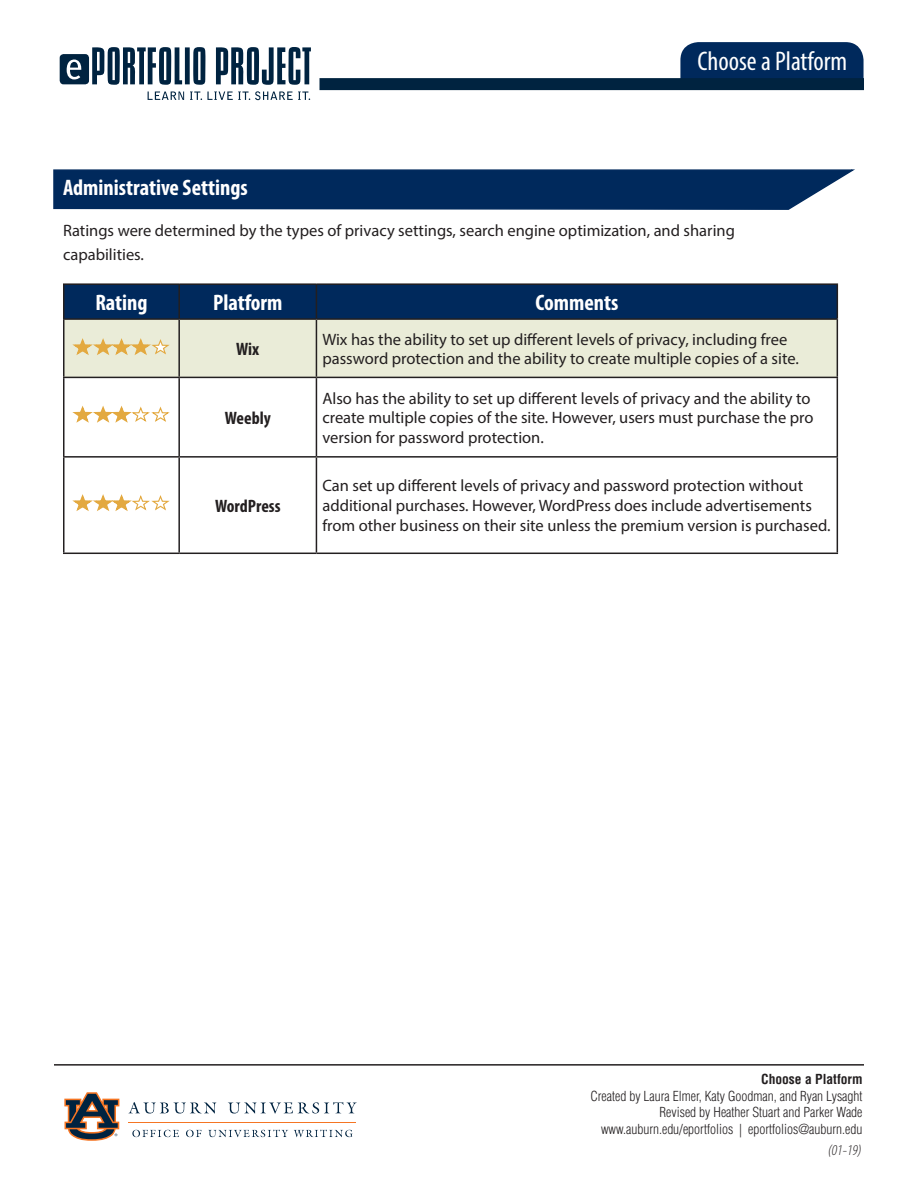
<style>
.page{position:relative;width:918px;height:1188px;background:#fff}
.page>*{position:absolute;margin:0;border:0;box-sizing:border-box;transform-origin:0 0}
.t1{font:condensed 27px "Myriad Pro";color:#fff}
.t2{font:700 condensed 22.5px "Myriad Pro";color:#fff}
.t3{font:700 condensed 18px "Myriad Pro";color:#231f20}
.t4{font:16.5px/19.8px "Myriad Pro";color:#231f20}
.t5{font:italic 300 condensed 15px "Myriad Pro";color:#231f20}
.t6{font:300 condensed 13.5px/16.5px "Helvetica LT Std";color:#231f20;text-align:right}
.t7{font:700 condensed 13.5px "Helvetica LT Std";color:#231f20}
</style>
<div class="page">
<hr style="left:54px;top:1064px;width:810px;height:2px;background:#231f20">
<div style="left:64px;top:284px;width:115px;height:35px;background:#00295c"></div>
<div style="left:179px;top:284px;width:137px;height:35px;background:#00295c"></div>
<div style="left:316px;top:284px;width:521px;height:35px;background:#00295c"></div>
<div style="left:64px;top:319px;width:115px;height:58px;background:#eaecd8"></div>
<div style="left:179px;top:319px;width:137px;height:58px;background:#eaecd8"></div>
<div style="left:316px;top:319px;width:521px;height:58px;background:#eaecd8"></div>
<hr style="left:63px;top:283px;width:116px;height:2px;background:#231f20">
<hr style="left:63px;top:285px;width:1px;height:33px;background:#231f20">
<hr style="left:179px;top:283px;width:137px;height:2px;background:#231f20">
<hr style="left:178px;top:285px;width:2px;height:33px;background:#231f20">
<hr style="left:316px;top:283px;width:522px;height:2px;background:#231f20">
<hr style="left:316px;top:285px;width:1px;height:33px;background:#231f20">
<hr style="left:837px;top:285px;width:1px;height:33px;background:#231f20">
<hr style="left:63px;top:318px;width:116px;height:2px;background:#231f20">
<hr style="left:63px;top:320px;width:1px;height:57px;background:#231f20">
<hr style="left:179px;top:318px;width:137px;height:2px;background:#231f20">
<hr style="left:178px;top:320px;width:2px;height:57px;background:#231f20">
<hr style="left:316px;top:318px;width:522px;height:2px;background:#231f20">
<hr style="left:316px;top:320px;width:1px;height:57px;background:#231f20">
<hr style="left:837px;top:320px;width:1px;height:57px;background:#231f20">
<hr style="left:63px;top:377px;width:116px;height:1px;background:#231f20">
<hr style="left:63px;top:378px;width:1px;height:78px;background:#231f20">
<hr style="left:179px;top:377px;width:137px;height:1px;background:#231f20">
<hr style="left:178px;top:378px;width:2px;height:78px;background:#231f20">
<hr style="left:316px;top:377px;width:522px;height:1px;background:#231f20">
<hr style="left:316px;top:378px;width:1px;height:78px;background:#231f20">
<hr style="left:837px;top:378px;width:1px;height:78px;background:#231f20">
<hr style="left:63px;top:456px;width:116px;height:2px;background:#231f20">
<hr style="left:63px;top:458px;width:1px;height:95px;background:#231f20">
<hr style="left:179px;top:456px;width:137px;height:2px;background:#231f20">
<hr style="left:178px;top:458px;width:2px;height:95px;background:#231f20">
<hr style="left:316px;top:456px;width:522px;height:2px;background:#231f20">
<hr style="left:316px;top:458px;width:1px;height:95px;background:#231f20">
<hr style="left:837px;top:458px;width:1px;height:95px;background:#231f20">
<hr style="left:63px;top:553px;width:116px;height:1px;background:#231f20">
<hr style="left:179px;top:553px;width:137px;height:1px;background:#231f20">
<hr style="left:316px;top:553px;width:522px;height:1px;background:#231f20">
<div style="left:680px;top:42px;width:184px;height:70px;background:#00295c;border-radius:18px"></div>
<div style="left:664px;top:90px;width:209px;height:32px;background:#fff"></div>
<div style="left:54px;top:78px;width:810px;height:12px;background:#002340"></div>
<div style="left:40px;top:36px;width:279px;height:75px;background:#fff"></div>
<svg style="left:148px;top:91px;width:162px;height:9px"></svg>
<svg style="left:60px;top:47px;width:251px;height:38px"></svg>
<svg style="left:53px;top:169px;width:802px;height:41px;background:#103666"></svg>
<svg style="left:72px;top:338px;width:98px;height:17px"></svg>
<svg style="left:72px;top:406px;width:98px;height:17px"></svg>
<svg style="left:72px;top:494px;width:98px;height:17px"></svg>
<svg style="left:132px;top:1130px;width:47px;height:7px"></svg>
<svg style="left:186px;top:1130px;width:15px;height:7px"></svg>
<svg style="left:208px;top:1130px;width:80px;height:7px"></svg>
<svg style="left:294px;top:1130px;width:59px;height:7px"></svg>
<svg style="left:128px;top:1102px;width:88px;height:12px"></svg>
<svg style="left:228px;top:1102px;width:129px;height:12px"></svg>
<svg style="left:64px;top:1092px;width:55px;height:49px"></svg>
<hr style="left:129px;top:1122px;width:227px;height:1px;background:#f57523">
<p class="t1" style="left:698px;top:45px;width:151px">Choose a Platform</p>
<p class="t2" style="left:63px;top:174px;width:186px">Administrative Settings</p>
<p class="t4" style="left:63px;top:218px;width:673px;line-height:24px">Ratings were determined by the types of privacy settings, search engine optimization, and sharing capabilities.</p>
<p class="t2" style="left:95px;top:289px;width:54px">Rating</p>
<p class="t2" style="left:213px;top:289px;width:71px">Platform</p>
<p class="t2" style="left:535px;top:289px;width:85px">Comments</p>
<p class="t3" style="left:236px;top:338px;width:25px">Wix</p>
<p class="t4" style="left:322px;top:329px;width:478px">Wix has the ability to set up diferent levels of privacy, including free password protection and the ability to create multiple copies of a site.</p>
<p class="t3" style="left:225px;top:407px;width:48px">Weebly</p>
<p class="t3" style="left:215px;top:495px;width:67px">WordPress</p>
<p class="t4" style="left:322px;top:388px;width:493px">Also has the ability to set up diferent levels of privacy and the ability to create multiple copies of the site. However, users must purchase the pro version for password protection.</p>
<p class="t4" style="left:322px;top:476px;width:510px">Can set up diferent levels of privacy and password protection without additional purchases. However, WordPress does include advertisements from other business on their site unless the premium version is purchased.</p>
<p class="t7" style="left:761px;top:1071px;width:103px">Choose a Platform</p>
<p class="t6" style="left:590px;top:1088px;width:274px">Created by Laura Elmer, Katy Goodman, and Ryan Lysaght<br>Revised by Heather Stuart and Parker Wade www.auburn.edu/eportfolios | eportfolios@auburn.edu</p>
<p class="t5" style="left:828px;top:1141px;width:35px">(01-19)</p>
</div>
